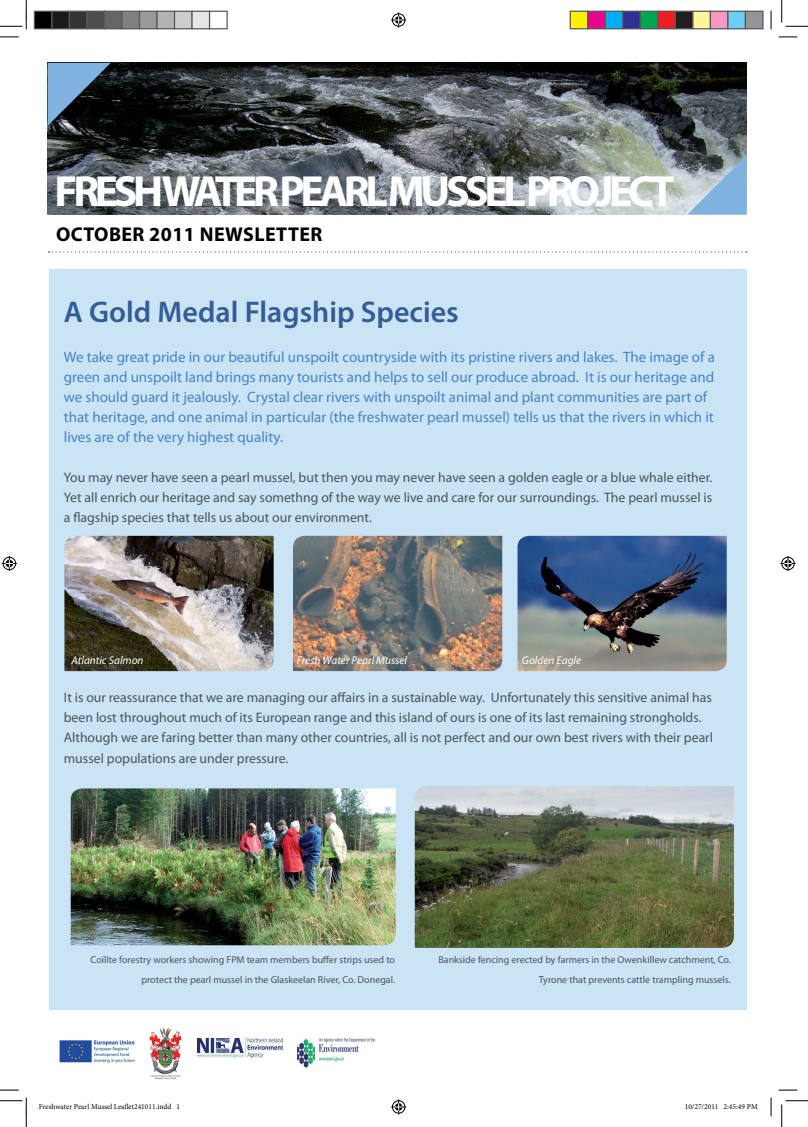
<style>
.page{position:relative;width:808px;height:1127px;background:#fff}
.page>*{position:absolute;margin:0;border:0;box-sizing:border-box;transform-origin:0 0}
.t1{font:700 43.75px "Myriad Pro";letter-spacing:-.1em;color:#fff}
.t2{font:600 30px "Myriad Pro";color:#335d95}
.t3{font:700 20px "Myriad Pro";letter-spacing:.02em;color:#000}
.t4{font:15px/20px "Myriad Pro";color:#4884c5}
.t5{font:13.75px/20px "Myriad Pro";color:#4a545a;text-align:justify}
.t6{font:italic 11.25px "Myriad Pro";color:#fff}
.t7{font:10px/20px "Myriad Pro";color:#4a545a;text-align:right}
.t8{font:7.5px "Minion Pro";color:#000}
</style>
<div class="page">
<img style="left:48px;top:63px;width:698px;height:151px">
<svg style="left:48px;top:63px;width:63px;height:63px;background:#445e74"></svg>
<svg style="left:687px;top:155px;width:59px;height:59px;background:#8ba8c0"></svg>
<div style="left:49px;top:269px;width:696px;height:741px;background:#cae4f5"></div>
<svg style="left:48px;top:251px;width:698px;height:2px"></svg>
<img style="left:297px;top:1038px;width:77px;height:29px">
<img style="left:197px;top:1038px;width:85px;height:19px">
<img style="left:149px;top:1028px;width:33px;height:49px">
<img style="left:59px;top:1040px;width:76px;height:23px">
<img style="left:414px;top:786px;width:320px;height:162px">
<img style="left:70px;top:788px;width:326px;height:158px">
<svg style="left:517px;top:535px;width:210px;height:137px;background:#586a83"></svg>
<img style="left:293px;top:535px;width:210px;height:137px">
<img style="left:64px;top:535px;width:210px;height:137px">
<svg style="left:0;top:36px;width:19px;height:2px"></svg>
<svg style="left:778px;top:36px;width:19px;height:2px"></svg>
<svg style="left:0;top:1089px;width:19px;height:1px"></svg>
<svg style="left:778px;top:1089px;width:19px;height:1px"></svg>
<svg style="left:770px;top:11px;width:1px;height:18px"></svg>
<svg style="left:770px;top:1097px;width:1px;height:18px"></svg>
<svg style="left:0;top:0;width:27px;height:29px"></svg>
<svg style="left:0;top:1097px;width:27px;height:29px"></svg>
<svg style="left:781px;top:0;width:26px;height:27px"></svg>
<svg style="left:781px;top:1100px;width:26px;height:26px"></svg>
<svg style="left:391px;top:13px;width:15px;height:15px"></svg>
<svg style="left:391px;top:1099px;width:15px;height:15px"></svg>
<svg style="left:2px;top:556px;width:15px;height:15px"></svg>
<svg style="left:780px;top:556px;width:15px;height:15px"></svg>
<div style="left:34px;top:11px;width:18px;height:18px;background:#000"></div>
<div style="left:34px;top:11px;width:18px;height:18px;border:1px solid #595959"></div>
<div style="left:52px;top:11px;width:17px;height:18px;background:#1a1a1a"></div>
<div style="left:51px;top:11px;width:19px;height:18px;border:1px solid #595959"></div>
<div style="left:69px;top:11px;width:18px;height:18px;background:#333"></div>
<div style="left:69px;top:11px;width:19px;height:18px;border:1px solid #595959"></div>
<div style="left:87px;top:11px;width:17px;height:18px;background:#4d4d4d"></div>
<div style="left:86px;top:11px;width:19px;height:18px;border:1px solid #595959"></div>
<div style="left:104px;top:11px;width:18px;height:18px;background:#666"></div>
<div style="left:104px;top:11px;width:18px;height:18px;border:1px solid #595959"></div>
<div style="left:122px;top:11px;width:17px;height:18px;background:#808080"></div>
<div style="left:121px;top:11px;width:19px;height:18px;border:1px solid #595959"></div>
<div style="left:139px;top:11px;width:18px;height:18px;background:#999"></div>
<div style="left:139px;top:11px;width:19px;height:18px;border:1px solid #595959"></div>
<div style="left:157px;top:11px;width:17px;height:18px;background:#b3b3b3"></div>
<div style="left:156px;top:11px;width:19px;height:18px;border:1px solid #595959"></div>
<div style="left:174px;top:11px;width:18px;height:18px;background:#ccc"></div>
<div style="left:174px;top:11px;width:18px;height:18px;border:1px solid #595959"></div>
<div style="left:192px;top:11px;width:17px;height:18px;background:#e6e6e6"></div>
<div style="left:191px;top:11px;width:19px;height:18px;border:1px solid #595959"></div>
<div style="left:209px;top:11px;width:19px;height:18px;border:1px solid #595959"></div>
<div style="left:570px;top:11px;width:17px;height:18px;background:#fff101"></div>
<div style="left:569px;top:11px;width:19px;height:18px;border:1px solid #595959"></div>
<div style="left:587px;top:11px;width:18px;height:18px;background:#ed028c"></div>
<div style="left:587px;top:11px;width:18px;height:18px;border:1px solid #595959"></div>
<div style="left:605px;top:11px;width:17px;height:18px;background:#00aeef"></div>
<div style="left:604px;top:11px;width:19px;height:18px;border:1px solid #595959"></div>
<div style="left:622px;top:11px;width:18px;height:18px;background:#2e3092"></div>
<div style="left:622px;top:11px;width:18px;height:18px;border:1px solid #595959"></div>
<div style="left:640px;top:11px;width:17px;height:18px;background:#00a54f"></div>
<div style="left:639px;top:11px;width:19px;height:18px;border:1px solid #595959"></div>
<div style="left:657px;top:11px;width:18px;height:18px;background:#ee1d23"></div>
<div style="left:657px;top:11px;width:18px;height:18px;border:1px solid #595959"></div>
<div style="left:675px;top:11px;width:17px;height:18px;background:#231f20"></div>
<div style="left:674px;top:11px;width:19px;height:18px;border:1px solid #595959"></div>
<div style="left:692px;top:11px;width:18px;height:18px;background:#fff79a"></div>
<div style="left:692px;top:11px;width:18px;height:18px;border:1px solid #595959"></div>
<div style="left:710px;top:11px;width:17px;height:18px;background:#f499c2"></div>
<div style="left:709px;top:11px;width:19px;height:18px;border:1px solid #595959"></div>
<div style="left:727px;top:11px;width:18px;height:18px;background:#6bcff6"></div>
<div style="left:727px;top:11px;width:18px;height:18px;border:1px solid #595959"></div>
<div style="left:745px;top:11px;width:17px;height:18px;background:#939598"></div>
<div style="left:744px;top:11px;width:19px;height:18px;border:1px solid #595959"></div>
<svg style="left:149px;top:1063px;width:31px;height:17px"></svg>
<h1 class="t1" style="left:55px;top:163px;width:621px">FRESH WATER PEARL MUSSEL PROJECT</h1>
<h3 class="t3" style="left:56px;top:221px;width:268px">OCTOBER 2011 NEWSLETTER</h3>
<h2 class="t2" style="left:64px;top:293px;width:396px">A Gold Medal Flagship Species</h2>
<p class="t4" style="left:64px;top:347px;width:652px">We take great pride in our beautiful unspoilt countryside with its pristine rivers and lakes. The image of a green and unspoilt land brings many tourists and helps to sell our produce abroad. It is our heritage and we should guard it jealously. Crystal clear rivers with unspoilt animal and plant communities are part of that heritage, and one animal in particular (the freshwater pearl mussel) tells us that the rivers in which it lives are of the very highest quality.</p>
<p class="t5" style="left:64px;top:467px;width:649px">You may never have seen a pearl mussel, but then you may never have seen a golden eagle or a blue whale either.<br>Yet all enrich our heritage and say somethng of the way we live and care for our surroundings. The pearl mussel is a flagship species that tells us about our environment.</p>
<p class="t6" style="left:71px;top:653px;width:73px">Atlantic Salmon</p>
<p class="t6" style="left:296px;top:653px;width:112px">Fresh Water Pearl Mussel</p>
<p class="t6" style="left:521px;top:653px;width:61px">Golden Eagle</p>
<p class="t5" style="left:64px;top:687px;width:650px;text-align:left">It is our reassurance that we are managing our affairs in a sustainable way. Unfortunately this sensitive animal has been lost throughout much of its European range and this island of ours is one of its last remaining strongholds.<br>Although we are faring better than many other countries, all is not perfect and our own best rivers with their pearl mussel populations are under pressure.</p>
<p class="t7" style="left:91px;top:948px;width:306px">Coillte forestry workers showing FPM team members buffer strips used to protect the pearl mussel in the Glaskeelan River, Co. Donegal.</p>
<p class="t7" style="left:438px;top:948px;width:294px">Bankside fencing erected by farmers in the Owenkillew catchment, Co.<br>Tyrone that prevents cattle trampling mussels.</p>
<p class="t8" style="left:39px;top:1101px;width:143px">Freshwater Pearl Mussel Leaflet241011.indd 1</p>
<p class="t8" style="left:684px;top:1101px;width:74px">10/27/2011 2:45:49 PM</p>
</div>
